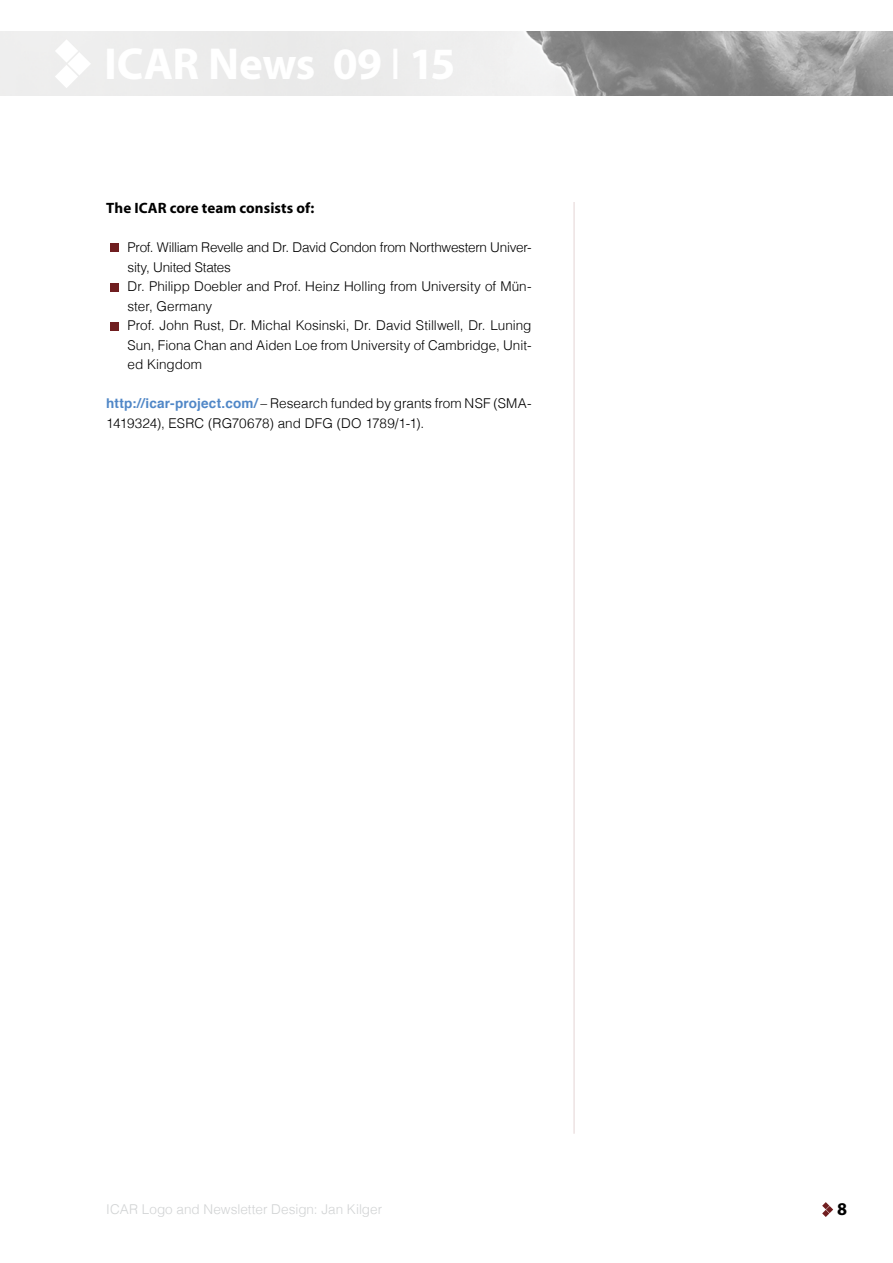
<style>
.page{position:relative;width:893px;height:1263px;background:#fff}
.page>*{position:absolute;margin:0;border:0;box-sizing:border-box;transform-origin:0 0}
.Headline{font:700 18px "Myriad";color:#000}
.t1{font:700 15px "Myriad";letter-spacing:.005em;color:#000}
.t2{font:300 13.5px/19.5px "Helvetica";letter-spacing:-.005em;color:#000}
.t3{font:300 13.5px "Helvetica";color:#d1d3d4}
.s1{font-weight:700;color:#5087c7}
</style>
<div class="page">
<hr style="left:574px;top:202px;width:1px;height:932px;background:#701e20">
<div style="left:110px;top:244px;width:9px;height:8px;background:#701e20"></div>
<div style="left:110px;top:283px;width:9px;height:8px;background:#701e20"></div>
<div style="left:110px;top:322px;width:9px;height:8px;background:#701e20"></div>
<svg style="left:822px;top:1202px;width:11px;height:15px"></svg>
<img style="left:0;top:32px;width:893px;height:64px">
<svg style="left:55px;top:39px;width:36px;height:49px"></svg>
<p class="t1" style="left:106px;top:200px;width:210px">The ICAR core team consists of:</p>
<p class="t2" style="left:128px;top:237px;width:405px">Prof. William Revelle and Dr. David Condon from Northwestern Univer&shy;sity, United States</p>
<p class="t2" style="left:128px;top:276px;width:405px">Dr. Philipp Doebler and Prof. Heinz Holling from University of Mün&shy;ster, Germany</p>
<p class="t2" style="left:128px;top:315px;width:405px;text-align:justify">Prof. John Rust, Dr. Michal Kosinski, Dr. David Stillwell, Dr. Luning Sun, Fiona Chan and Aiden Loe from University of Cambridge, Unit&shy;ed Kingdom</p>
<p class="t2" style="left:106px;top:393px;width:427px"><span class="s1">http://icar-project.com/</span> – Research funded by grants from NSF (SMA-<br>1419324), ESRC (RG70678) and DFG (DO 1789/1-1).</p>
<p class="t3" style="left:106px;top:1197px;width:277px">ICAR Logo and Newsletter Design: Jan Kilger</p>
<p class="Headline" style="left:837px;top:1200px;width:11px">8</p>
</div>
